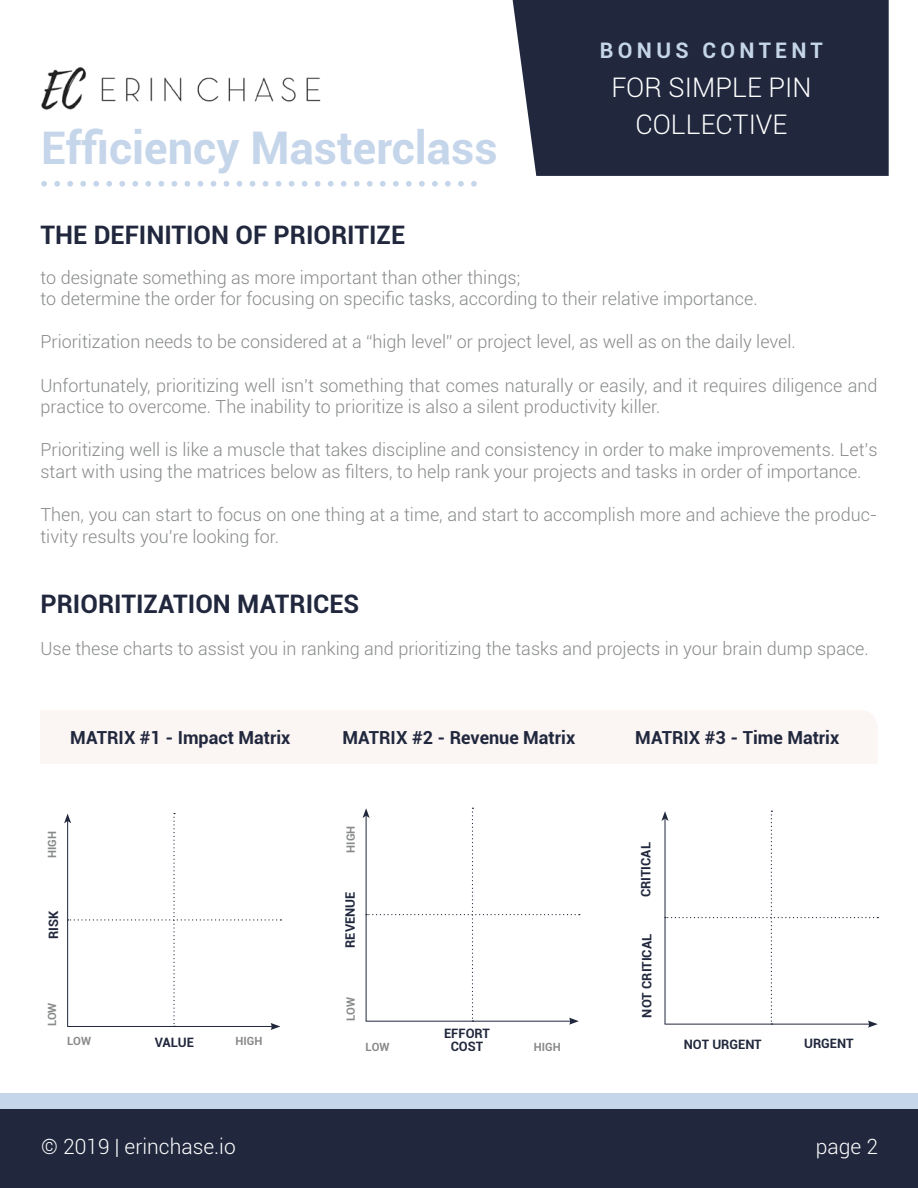
<style>
.page{position:relative;width:918px;height:1188px;background:#fff}
.page>*{position:absolute;margin:0;border:0;box-sizing:border-box;transform-origin:0 0}
.t1{font:700 45px "Roboto";color:#c5d5ea}
.t2{font:300 27px/37.5px "Roboto";color:#fff;text-align:center}
.t3{font:700 25.5px "Roboto";color:#21283e}
.t4{font:700 21.45px "Roboto";letter-spacing:.2em;color:#c5d5e8}
.t5{font:300 21px "Roboto";color:#fff}
.t6{font:300 18px/21.6px "Roboto";color:#888a8a}
.t7{font:700 18px "Roboto";color:#21283e}
.t8{font:700 12.9px/12.9px "Roboto";color:#21283d;text-align:center}
.t9{font:700 11.4px "Roboto";color:#888a8a}
</style>
<div class="page">
<div style="left:0;top:1094px;width:918px;height:32px;background:#c5d5ea"></div>
<div style="left:0;top:1109px;width:918px;height:79px;background:#21283e"></div>
<svg style="left:41px;top:181px;width:6px;height:6px"></svg>
<svg style="left:67px;top:181px;width:6px;height:6px"></svg>
<svg style="left:54px;top:181px;width:6px;height:6px"></svg>
<svg style="left:93px;top:181px;width:6px;height:6px"></svg>
<svg style="left:80px;top:181px;width:6px;height:6px"></svg>
<svg style="left:119px;top:181px;width:6px;height:6px"></svg>
<svg style="left:106px;top:181px;width:6px;height:6px"></svg>
<svg style="left:145px;top:181px;width:6px;height:6px"></svg>
<svg style="left:132px;top:181px;width:6px;height:6px"></svg>
<svg style="left:172px;top:181px;width:5px;height:6px"></svg>
<svg style="left:158px;top:181px;width:6px;height:6px"></svg>
<svg style="left:198px;top:181px;width:5px;height:6px"></svg>
<svg style="left:185px;top:181px;width:5px;height:6px"></svg>
<svg style="left:224px;top:181px;width:5px;height:6px"></svg>
<svg style="left:211px;top:181px;width:5px;height:6px"></svg>
<svg style="left:250px;top:181px;width:5px;height:6px"></svg>
<svg style="left:237px;top:181px;width:5px;height:6px"></svg>
<svg style="left:276px;top:181px;width:5px;height:6px"></svg>
<svg style="left:263px;top:181px;width:5px;height:6px"></svg>
<svg style="left:302px;top:181px;width:5px;height:6px"></svg>
<svg style="left:289px;top:181px;width:5px;height:6px"></svg>
<svg style="left:328px;top:181px;width:6px;height:6px"></svg>
<svg style="left:315px;top:181px;width:6px;height:6px"></svg>
<svg style="left:354px;top:181px;width:6px;height:6px"></svg>
<svg style="left:341px;top:181px;width:6px;height:6px"></svg>
<svg style="left:380px;top:181px;width:6px;height:6px"></svg>
<svg style="left:367px;top:181px;width:6px;height:6px"></svg>
<svg style="left:406px;top:181px;width:6px;height:6px"></svg>
<svg style="left:393px;top:181px;width:6px;height:6px"></svg>
<svg style="left:432px;top:181px;width:6px;height:6px"></svg>
<svg style="left:419px;top:181px;width:6px;height:6px"></svg>
<svg style="left:458px;top:181px;width:6px;height:6px"></svg>
<svg style="left:445px;top:181px;width:6px;height:6px"></svg>
<svg style="left:471px;top:181px;width:6px;height:6px"></svg>
<img style="left:41px;top:66px;width:280px;height:44px">
<div style="left:512px;top:0;width:377px;height:176px;background:#21283e"></div>
<div style="left:40px;top:710px;width:837px;height:54px;background:#fbf5f3"></div>
<svg style="left:64px;top:813px;width:217px;height:217px"></svg>
<svg style="left:363px;top:808px;width:217px;height:217px"></svg>
<svg style="left:661px;top:811px;width:217px;height:217px"></svg>
<h1 class="t1" style="left:41px;top:116px;width:458px">Efficiency Masterclass</h1>
<h3 class="t3" style="left:40px;top:217px;width:366px">THE DEFINITION OF PRIORITIZE</h3>
<p class="t4" style="left:600px;top:35px;width:224px">BONUS CONTENT</p>
<h2 class="t2" style="left:611px;top:68px;width:202px">FOR SIMPLE PIN<br>COLLECTIVE</h2>
<p class="t6" style="left:40px;top:266px;width:719px">to designate something as more important than other things;<br>to determine the order for focusing on specific tasks, according to their relative importance.</p>
<p class="t6" style="left:40px;top:331px;width:757px">Prioritization needs to be considered at a “high level” or project level, as well as on the daily level.</p>
<p class="t6" style="left:40px;top:374px;width:839px">Unfortunately, prioritizing well isn’t something that comes naturally or easily, and it requires diligence and practice to overcome. The inability to prioritize is also a silent productivity killer.</p>
<p class="t6" style="left:40px;top:439px;width:838px">Prioritizing well is like a muscle that takes discipline and consistency in order to make improvements. Let’s start with using the matrices below as filters, to help rank your projects and tasks in order of importance.</p>
<p class="t6" style="left:40px;top:503px;width:838px">Then, you can start to focus on one thing at a time, and start to accomplish more and achieve the produc&shy;tivity results you’re looking for.</p>
<h3 class="t3" style="left:40px;top:586px;width:320px">PRIORITIZATION MATRICES</h3>
<p class="t6" style="left:40px;top:638px;width:830px">Use these charts to assist you in ranking and prioritizing the tasks and projects in your brain dump space.</p>
<p class="t7" style="left:70px;top:725px;width:222px">MATRIX #1 - Impact Matrix</p>
<p class="t7" style="left:342px;top:725px;width:234px">MATRIX #2 - Revenue Matrix</p>
<p class="t7" style="left:635px;top:725px;width:206px">MATRIX #3 - Time Matrix</p>
<p class="t9" style="left:44px;top:858px;width:28px;rotate:-90deg">HIGH</p>
<p class="t8" style="left:47px;top:939px;width:30px;rotate:-90deg">RISK</p>
<p class="t9" style="left:44px;top:1026px;width:25px;rotate:-90deg">LOW</p>
<p class="t9" style="left:67px;top:1033px;width:25px">LOW</p>
<p class="t9" style="left:236px;top:1033px;width:28px">HIGH</p>
<p class="t8" style="left:155px;top:1036px;width:41px">VALUE</p>
<p class="t9" style="left:343px;top:853px;width:28px;rotate:-90deg">HIGH</p>
<p class="t8" style="left:343px;top:948px;width:58px;rotate:-90deg">REVENUE</p>
<p class="t9" style="left:343px;top:1021px;width:25px;rotate:-90deg">LOW</p>
<p class="t8" style="left:444px;top:1027px;width:47px">EFFORT<br>COST</p>
<p class="t9" style="left:366px;top:1038px;width:25px">LOW</p>
<p class="t9" style="left:534px;top:1038px;width:28px">HIGH</p>
<p class="t8" style="left:639px;top:897px;width:57px;rotate:-90deg">CRITICAL</p>
<p class="t8" style="left:640px;top:1018px;width:85px;rotate:-90deg">NOT CRITICAL</p>
<p class="t8" style="left:684px;top:1038px;width:79px">NOT URGENT</p>
<p class="t8" style="left:804px;top:1037px;width:51px">URGENT</p>
<p class="t5" style="left:41px;top:1132px;width:196px">© 2019 | erinchase.io</p>
<p class="t5" style="left:816px;top:1132px;width:64px">page 2</p>
</div>
